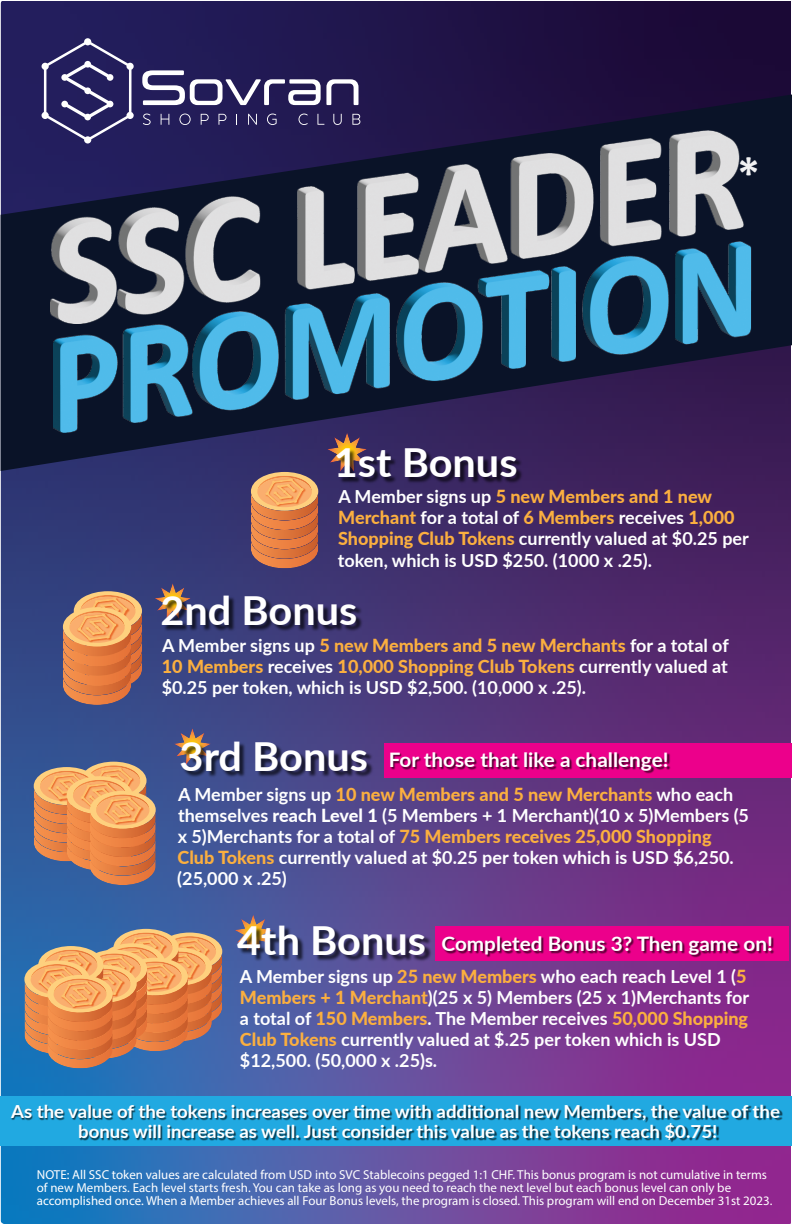
<style>
.page{position:relative;width:792px;height:1224px;background:#fff}
.page>*{position:absolute;margin:0;border:0;box-sizing:border-box;transform-origin:0 0}
.t1{font:700 46.6px "Calibri";color:#f1f1f2}
.t2{font:700 40px "Lato";color:#fff;scale:1.04 1}
.t3{font:700 20px "Lato";color:#fff;scale:1.04 1}
.t4{font:700 18px/21px "Lato";color:#fff}
.t5{font:700 18px/20px "Lato";color:#fff;text-align:center;scale:1.04 1}
.t6{font:13px/13px "Myriad Pro";color:#fff}
.s1{font-weight:800;color:#fbaf3f}
.s2{font-weight:800}
</style>
<div class="page">
<img style="left:1px;top:2px;width:790px;height:1222px">
<div style="left:1px;top:1096px;width:791px;height:50px;background:#21a9e1"></div>
<div style="left:436px;top:926px;width:353px;height:34px;background:#ec008b"></div>
<div style="left:384px;top:743px;width:408px;height:34px;background:#ec008b"></div>
<svg style="left:1px;top:94px;width:791px;height:377px"></svg>
<img style="left:327px;top:433px;width:40px;height:39px">
<img style="left:50px;top:131px;width:694px;height:193px">
<img style="left:54px;top:241px;width:697px;height:192px">
<svg style="left:42px;top:38px;width:92px;height:106px"></svg>
<svg style="left:142px;top:70px;width:217px;height:35px"></svg>
<svg style="left:143px;top:114px;width:8px;height:11px"></svg>
<svg style="left:161px;top:114px;width:8px;height:11px"></svg>
<svg style="left:179px;top:114px;width:12px;height:11px"></svg>
<svg style="left:201px;top:114px;width:8px;height:11px"></svg>
<svg style="left:219px;top:114px;width:7px;height:11px"></svg>
<svg style="left:248px;top:114px;width:9px;height:11px"></svg>
<svg style="left:267px;top:114px;width:10px;height:11px"></svg>
<svg style="left:299px;top:114px;width:9px;height:11px"></svg>
<svg style="left:317px;top:114px;width:7px;height:11px"></svg>
<svg style="left:333px;top:114px;width:9px;height:11px"></svg>
<svg style="left:352px;top:114px;width:8px;height:11px"></svg>
<img style="left:131px;top:647px;width:11px;height:42px">
<img style="left:251px;top:511px;width:67px;height:57px">
<svg style="left:251px;top:472px;width:67px;height:39px"></svg>
<img style="left:334px;top:442px;width:192px;height:54px">
<img style="left:63px;top:647px;width:68px;height:58px">
<svg style="left:63px;top:591px;width:79px;height:56px"></svg>
<img style="left:212px;top:1013px;width:10px;height:13px">
<img style="left:188px;top:1013px;width:24px;height:28px">
<img style="left:34px;top:829px;width:33px;height:32px">
<img style="left:67px;top:829px;width:23px;height:42px">
<img style="left:90px;top:829px;width:66px;height:56px">
<svg style="left:34px;top:762px;width:122px;height:67px"></svg>
<img style="left:137px;top:1013px;width:51px;height:38px">
<img style="left:137px;top:1013px;width:10px;height:30px">
<img style="left:113px;top:1013px;width:24px;height:46px">
<img style="left:24px;top:1013px;width:23px;height:41px">
<img style="left:47px;top:1013px;width:66px;height:55px">
<svg style="left:24px;top:929px;width:198px;height:84px"></svg>
<img style="left:155px;top:583px;width:36px;height:36px">
<img style="left:160px;top:591px;width:205px;height:54px">
<img style="left:174px;top:728px;width:37px;height:37px">
<img style="left:179px;top:737px;width:197px;height:54px">
<img style="left:234px;top:914px;width:38px;height:37px">
<img style="left:237px;top:921px;width:197px;height:54px">
<img style="left:391px;top:753px;width:280px;height:21px">
<img style="left:441px;top:937px;width:336px;height:24px">
<img style="left:11px;top:1105px;width:777px;height:42px">
<h1 class="t1" style="left:737px;top:147px;width:25px">*</h1>
<h2 class="t2" style="left:334px;top:444px;width:178px">1st Bonus</h2>
<p class="t4" style="left:338px;top:487px;width:413px">A Member signs up <span class="s1">5 new Members and 1 new Merchant</span> for a total of <span class="s1">6 Members</span> receives <span class="s1">1,000<br>Shopping Club Tokens</span> currently valued at $0.25 per token, which is USD $250. (1000 x .25).</p>
<h2 class="t2" style="left:160px;top:593px;width:191px">2nd Bonus</h2>
<p class="t4" style="left:162px;top:636px;width:569px;text-align:justify">A Member signs up <span class="s1">5 new Members and 5 new Merchants</span> for a total of <span class="s1">10 Members</span> receives <span class="s1">10,000 Shopping Club Tokens</span> currently valued at $0.25 per token, which is USD $2,500. (10,000 x .25).</p>
<h2 class="t2" style="left:180px;top:739px;width:183px">3rd Bonus</h2>
<p class="t3" style="left:389px;top:751px;width:271px">For those that like a challenge!</p>
<p class="t4" style="left:177px;top:785px;width:573px">A Member signs up <span class="s1">10 new Members and 5 new Merchants</span> who each themselves <span class="s2">reach Level 1</span> (5 Members + 1 Merchant)(10 x 5)Members (5 x 5)Merchants for a total of <span class="s1">75 Members receives 25,000 Shopping Club Tokens</span> currently valued at $0.25 per token which is USD $6,250. (25,000 x .25)</p>
<h2 class="t2" style="left:237px;top:922px;width:183px">4th Bonus</h2>
<p class="t3" style="left:442px;top:935px;width:320px">Completed Bonus 3? Then game on!</p>
<p class="t4" style="left:240px;top:967px;width:511px">A Member signs up <span class="s1">25 new Members</span> who each reach Level 1 (<span class="s1">5<br>Members + 1 Merchant</span>)(25 x 5) Members (25 x 1)Merchants for a total of <span class="s1">150 Members</span>. The Member receives <span class="s1">50,000 Shopping Club Tokens</span> currently valued at $.25 per token which is USD $12,500. (50,000 x .25)s.</p>
<p class="t5" style="left:11px;top:1101px;width:741px">As the value of the tokens increases over time with additional new Members, the value of the bonus will increase as well. Just consider this value as the tokens reach $0.75!</p>
<p class="t6" style="left:37px;top:1169px;width:737px">NOTE: All SSC token values are calculated from USD into SVC Stablecoins pegged 1:1 CHF. This bonus program is not cumulative in terms of new Members. Each level starts fresh. You can take as long as you need to reach the next level but each bonus level can only be accomplished once. When a Member achieves all Four Bonus levels, the program is closed. This program will end on December 31st 2023.</p>
</div>
